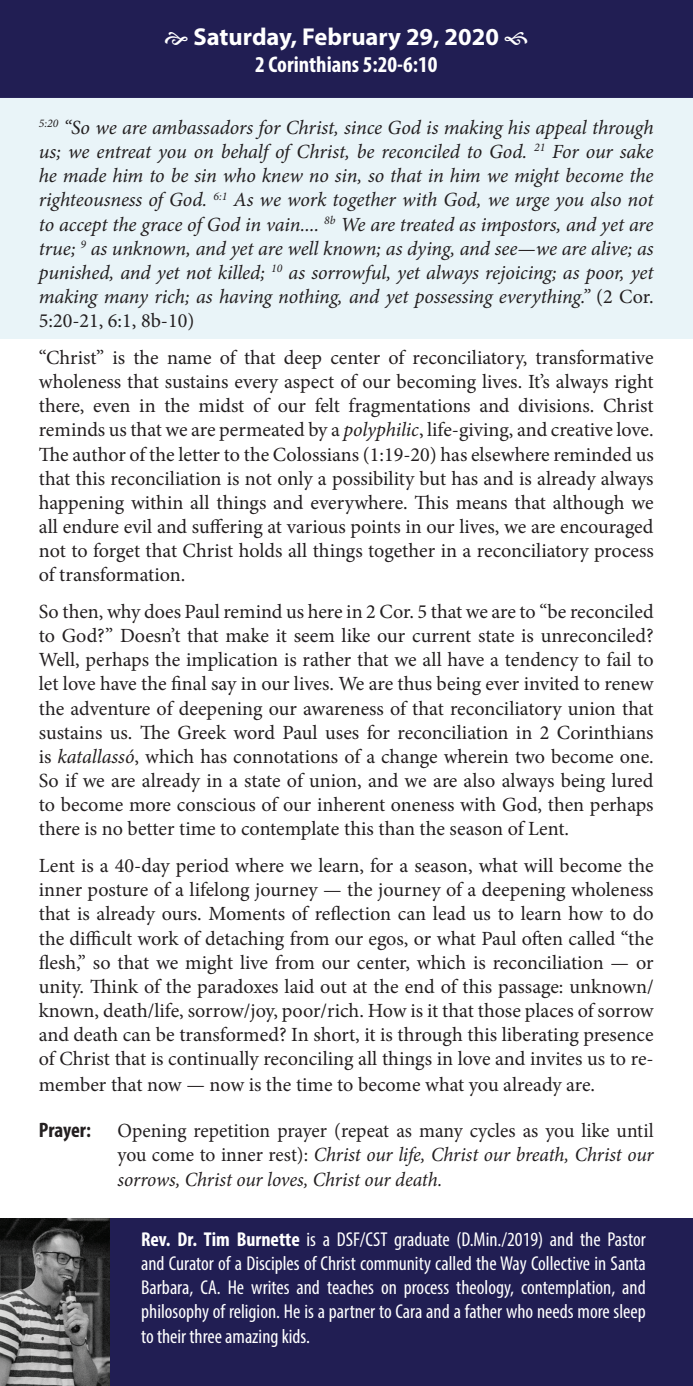
<style>
.page{position:relative;width:693px;height:1386px;background:#fff}
.page>*{position:absolute;margin:0;border:0;box-sizing:border-box;transform-origin:0 0}
.t1{font:700 24.5px "Myriad Pro";color:#fff}
.t2{font:700 condensed 22.75px "Myriad Pro";color:#fff}
.t3{font:700 condensed 21px "Myriad Pro";color:#231f20}
.t4{font:20.12px/24.2px "Minion Pro";letter-spacing:-.005em;color:#231f20;text-align:justify}
.t5{font:italic 20.12px/24.2px "Minion Pro";letter-spacing:-.01em;color:#231f20;text-align:justify}
.t6{font:condensed 20.12px/24.2px "Myriad Pro";color:#fff;text-align:justify}
.s1{font-style:normal}
.s2{font-style:italic}
.s3{font-weight:700}
</style>
<div class="page">
<div style="left:0;top:98px;width:693px;height:241px;background:#e9f4f8"></div>
<div style="left:0;top:0;width:693px;height:97px;background:#211e53"></div>
<div style="left:1px;top:1218px;width:692px;height:168px;background:#211e53"></div>
<img style="left:0;top:1218px;width:110px;height:168px">
<p class="t1" style="left:193px;top:20px;width:307px">Saturday, February 29, 2020</p>
<p class="t2" style="left:255px;top:50px;width:184px">2 Corinthians 5:20-6:10</p>
<p class="t5" style="left:39px;top:115px;width:616px"><sup>5:20</sup> “So we are ambassadors for Christ, since God is making his appeal through us; we entreat you on behalf of Christ, be reconciled to God. <sup>21</sup> For our sake he made him to be sin who knew no sin, so that in him we might become the righteousness of God. <sup>6:1</sup> As we work together with God, we urge you also not to accept the grace of God in vain.... <sup>8b</sup> We are treated as impostors, and yet are true; <sup>9</sup> as unknown, and yet are well known; as dying, and see—we are alive; as punished, and yet not killed; <sup>10</sup> as sorrowful, yet always rejoicing; as poor, yet making many rich; as having nothing, and yet possessing everything.” <span class="s1">(2 Cor.<br>5:20-21, 6:1, 8b-10)</span></p>
<p class="t4" style="left:39px;top:346px;width:616px">“Christ” is the name of that deep center of reconciliatory, transformative wholeness that sustains every aspect of our becoming lives. It’s always right there, even in the midst of our felt fragmentations and divisions. Christ reminds us that we are permeated by a <span class="s2">polyphilic</span>, life-giving, and creative love.<br>The author of the letter to the Colossians (1:19-20) has elsewhere reminded us that this reconciliation is not only a possibility but has and is already always happening within all things and everywhere. This means that although we all endure evil and suffering at various points in our lives, we are encouraged not to forget that Christ holds all things together in a reconciliatory process of transformation.</p>
<p class="t4" style="left:39px;top:600px;width:616px">So then, why does Paul remind us here in 2 Cor. 5 that we are to “be reconciled to God?” Doesn’t that make it seem like our current state is unreconciled?<br>Well, perhaps the implication is rather that we all have a tendency to fail to let love have the final say in our lives. We are thus being ever invited to renew the adventure of deepening our awareness of that reconciliatory union that sustains us. The Greek word Paul uses for reconciliation in 2 Corinthians is <span class="s2">katallassó</span>, which has connotations of a change wherein two become one.<br>So if we are already in a state of union, and we are also always being lured to become more conscious of our inherent oneness with God, then perhaps there is no better time to contemplate this than the season of Lent.</p>
<p class="t4" style="left:39px;top:854px;width:616px">Lent is a 40-day period where we learn, for a season, what will become the inner posture of a lifelong journey — the journey of a deepening wholeness that is already ours. Moments of reflection can lead us to learn how to do the difficult work of detaching from our egos, or what Paul often called “the flesh,” so that we might live from our center, which is reconciliation — or unity. Think of the paradoxes laid out at the end of this passage: unknown/ known, death/life, sorrow/joy, poor/rich. How is it that those places of sorrow and death can be transformed? In short, it is through this liberating presence of Christ that is continually reconciling all things in love and invites us to re&shy;member that now — now is the time to become what you already are.</p>
<p class="t3" style="left:39px;top:1117px;width:54px">Prayer:</p>
<p class="t5" style="left:118px;top:1118px;width:538px;line-height:24.7px"><span class="s1">Opening repetition prayer (repeat as many cycles as you like until you come to inner rest):</span> Christ our life, Christ our breath, Christ our sorrows, Christ our loves, Christ our death.</p>
<p class="t6" style="left:141px;top:1227px;width:506px"><span class="s3">Rev. Dr. Tim Burnette</span> is a DSF/CST graduate (D.Min./2019) and the Pastor and Curator of a Disciples of Christ community called the Way Collective in Santa Barbara, CA. He writes and teaches on process theology, contemplation, and philosophy of religion. He is a partner to Cara and a father who needs more sleep to their three amazing kids.</p>
</div>
